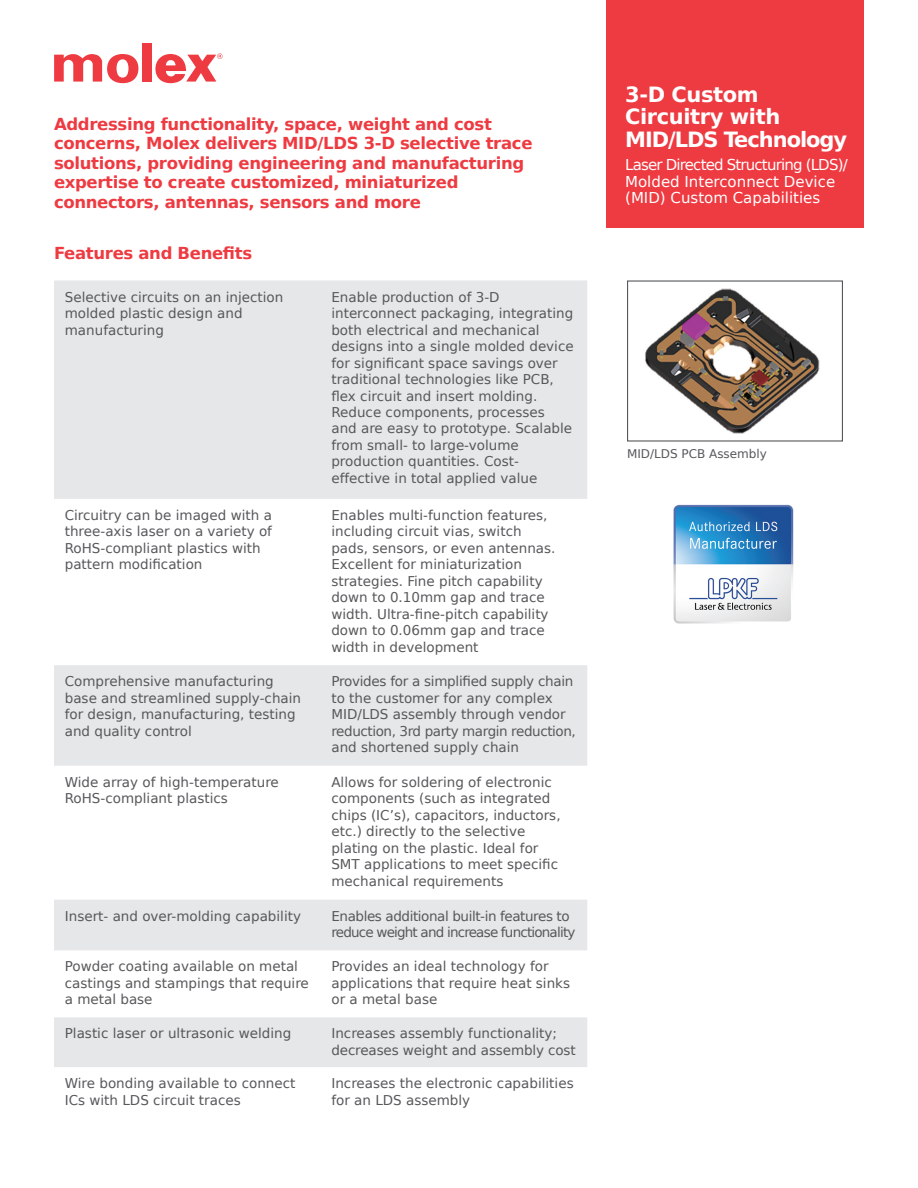
<style>
.page{position:relative;width:918px;height:1188px;background:#fff}
.page>*{position:absolute;margin:0;border:0;box-sizing:border-box;transform-origin:0 0}
.t1{font:700 21px/22.5px "Bitstream Vera Sans";letter-spacing:-.02em;color:#fff}
.t2{font:700 16.5px/19.5px "Bitstream Vera Sans";letter-spacing:-.02em;color:#ee3a41}
.t3{font:15px/16.5px "Bitstream Vera Sans";color:#fff}
.t4{font:13.5px/16.5px "Bitstream Vera Sans";color:#57585a}
.t5{font:13.5px/16.5px "Bitstream Vera Sans";letter-spacing:-.06em;color:#57585a}
.t6{font:12px "Bitstream Vera Sans";color:#57585a}
</style>
<div class="page">
<div style="left:142px;top:43px;width:9px;height:39px;background:#ee3a41"></div>
<svg style="left:54px;top:54px;width:84px;height:29px"></svg>
<svg style="left:155px;top:53px;width:68px;height:30px"></svg>
<svg style="left:54px;top:280px;width:533px;height:787px;fill:#e6e7e9"></svg>
<img style="left:645px;top:288px;width:175px;height:146px">
<div style="left:627px;top:280px;width:216px;height:162px;border:1px solid #57585a"></div>
<div style="left:606px;top:0;width:258px;height:227px;background:#ee3a41"></div>
<img style="left:674px;top:505px;width:119px;height:119px">
<p class="t2" style="left:54px;top:114px;width:480px">Addressing functionality, space, weight and cost concerns, Molex delivers MID/LDS 3-D selective trace solutions, providing engineering and manufacturing expertise to create customized, miniaturized connectors, antennas, sensors and more</p>
<p class="t2" style="left:54px;top:244px;width:200px">Features and Benefits</p>
<p class="t4" style="left:65px;top:289px;width:220px">Selective circuits on an injection molded plastic design and manufacturing</p>
<p class="t4" style="left:331px;top:289px;width:244px">Enable production of 3-D interconnect packaging, integrating both electrical and mechanical designs into a single molded device for significant space savings over traditional technologies like PCB, flex circuit and insert molding.<br>Reduce components, processes<br>and are easy to prototype. Scalable from small- to large-volume production quantities. Cost&shy;effective in total applied value</p>
<p class="t4" style="left:65px;top:507px;width:209px">Circuitry can be imaged with a three-axis laser on a variety of<br>RoHS-compliant plastics with pattern modification</p>
<p class="t4" style="left:331px;top:507px;width:226px">Enables multi-function features, including circuit vias, switch pads, sensors, or even antennas.<br>Excellent for miniaturization strategies. Fine pitch capability down to 0.10mm gap and trace width. Ultra-fine-pitch capability down to 0.06mm gap and trace width in development</p>
<p class="t4" style="left:65px;top:673px;width:238px">Comprehensive manufacturing base and streamlined supply-chain for design, manufacturing, testing and quality control</p>
<p class="t4" style="left:331px;top:673px;width:246px">Provides for a simplified supply chain to the customer for any complex MID/LDS assembly through vendor reduction, 3rd party margin reduction, and shortened supply chain</p>
<p class="t4" style="left:65px;top:774px;width:216px">Wide array of high-temperature<br>RoHS-compliant plastics</p>
<p class="t4" style="left:331px;top:774px;width:231px">Allows for soldering of electronic components (such as integrated chips (IC’s), capacitors, inductors, etc.) directly to the selective plating on the plastic. Ideal for SMT applications to meet specific mechanical requirements</p>
<p class="t4" style="left:65px;top:908px;width:238px">Insert- and over-molding capability</p>
<p class="t5" style="left:331px;top:908px;width:246px">Enables additional built-in features to reduce weight and increase functionality</p>
<p class="t4" style="left:65px;top:958px;width:246px">Powder coating available on metal castings and stampings that require a metal base</p>
<p class="t4" style="left:331px;top:958px;width:240px">Provides an ideal technology for applications that require heat sinks or a metal base</p>
<p class="t4" style="left:65px;top:1025px;width:228px">Plastic laser or ultrasonic welding</p>
<p class="t4" style="left:331px;top:1025px;width:246px">Increases assembly functionality; decreases weight and assembly cost</p>
<p class="t4" style="left:65px;top:1075px;width:232px">Wire bonding available to connect<br>ICs with LDS circuit traces</p>
<p class="t4" style="left:331px;top:1075px;width:244px">Increases the electronic capabilities for an LDS assembly</p>
<h1 class="t1" style="left:625px;top:83px;width:224px">3-D Custom<br>Circuitry with<br>MID/LDS Technology</h1>
<p class="t3" style="left:625px;top:157px;width:224px">Laser Directed Structuring (LDS)/<br>Molded Interconnect Device (MID) Custom Capabilities</p>
<p class="t6" style="left:627px;top:447px;width:142px">MID/LDS PCB Assembly</p>
</div>
